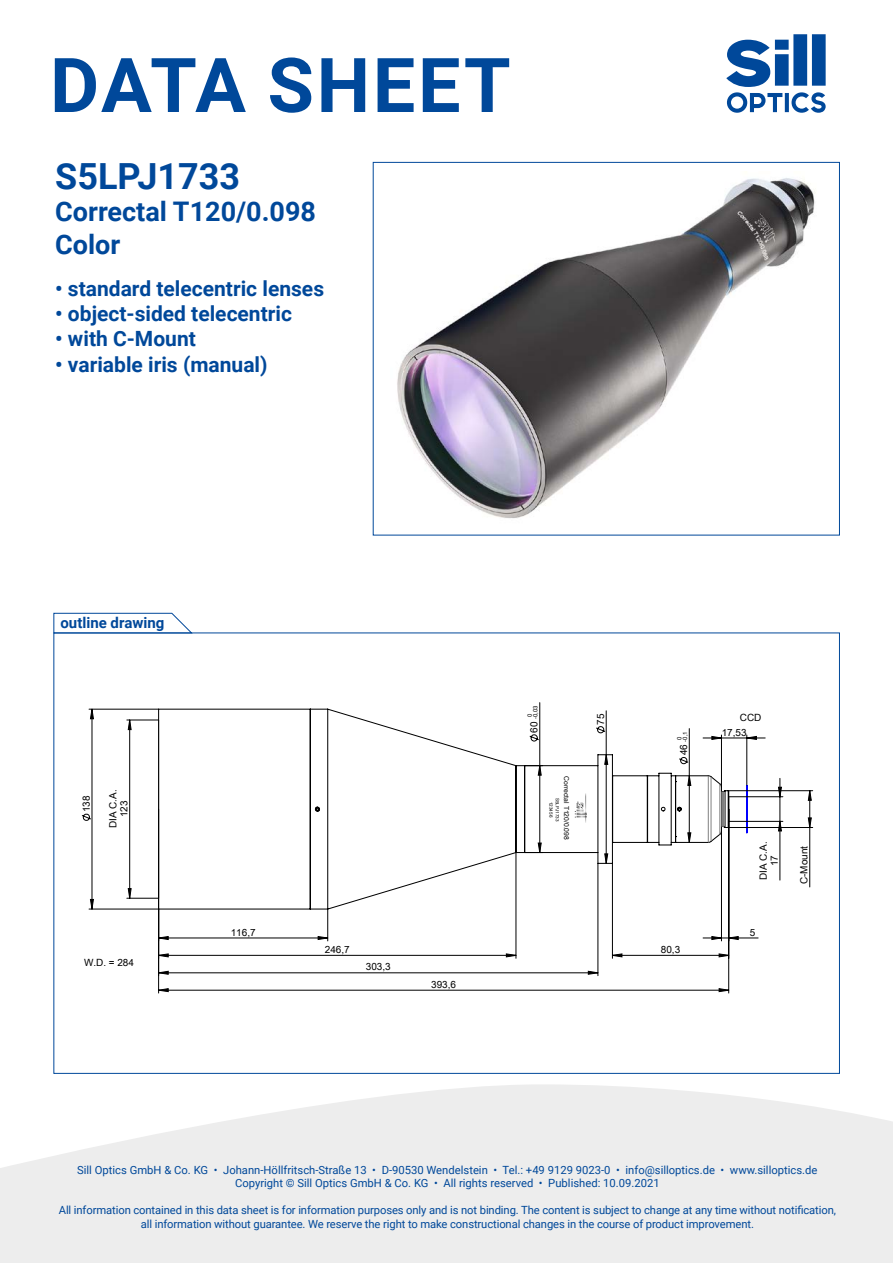
<style>
.page{position:relative;width:893px;height:1263px;background:#fff}
.page>*{position:absolute;margin:0;border:0;box-sizing:border-box;transform-origin:0 0}
.t1{font:700 75.6px "Roboto";letter-spacing:.035em;color:#00489a}
.t2{font:700 36px "Roboto";color:#00489a}
.t3{font:700 27px/32.4px "Roboto";color:#00489a}
.t4{font:700 21px "Roboto";color:#00489a}
.t5{font:700 15px "Roboto";color:#00489a}
.t6{font:11.25px/13.5px "Roboto";letter-spacing:-.01em;color:#00489a;text-align:center}
.t7{font:9.9px/11.1px "Arial";color:#000;text-align:center}
.t8{font:6.75px "Arial";color:#000}
.t9{font:6px/5.6px "Arial";color:#000}
.t10{font:4.65px/6.1px "Arial";color:#000;text-align:center}
.s1{font-size:6px}
</style>
<div class="page">
<svg style="left:0;top:1084px;width:893px;height:179px;background:#efefef"></svg>
<svg style="left:726px;top:34px;width:100px;height:79px"></svg>
<img style="left:397px;top:178px;width:419px;height:340px">
<svg style="left:81px;top:813px;width:9px;height:8px"></svg>
<hr style="left:728px;top:809px;width:1px;height:184px;background:#000">
<hr style="left:158px;top:809px;width:1px;height:184px;background:#000">
<hr style="left:89px;top:909px;width:70px;height:1px;background:#000">
<hr style="left:89px;top:709px;width:70px;height:1px;background:#000">
<hr style="left:539px;top:703px;width:1px;height:63px;background:#000">
<hr style="left:728px;top:827px;width:85px;height:1px;background:#000">
<hr style="left:728px;top:790px;width:85px;height:1px;background:#000">
<svg style="left:158px;top:937px;width:600px;height:55px"></svg>
<svg style="left:159px;top:910px;width:597px;height:64px"></svg>
<svg style="left:90px;top:709px;width:721px;height:200px"></svg>
<svg style="left:128px;top:720px;width:653px;height:178px"></svg>
<svg style="left:158px;top:708px;width:572px;height:202px"></svg>
<hr style="left:708px;top:776px;width:1px;height:66px;background:#808080">
<hr style="left:711px;top:777px;width:1px;height:64px;background:#808080">
<hr style="left:720px;top:784px;width:1px;height:50px;background:#808080">
<hr style="left:721px;top:792px;width:1px;height:34px;background:#808080">
<hr style="left:723px;top:792px;width:1px;height:34px;background:#808080">
<svg style="left:53px;top:612px;width:140px;height:22px"></svg>
<h1 class="t1" style="left:50px;top:32px;width:462px">DATA SHEET</h1>
<h2 class="t2" style="left:55px;top:151px;width:187px">S5LPJ1733</h2>
<h3 class="t3" style="left:55px;top:195px;width:262px">Correctal T120/0.098<br>Color</h3>
<h3 class="t4" style="left:55px;top:274px;width:270px">• standard telecentric lenses</h3>
<h3 class="t4" style="left:55px;top:299px;width:238px">• object-sided telecentric</h3>
<h3 class="t4" style="left:55px;top:324px;width:142px">• with C-Mount</h3>
<h3 class="t4" style="left:55px;top:349px;width:214px">• variable iris (manual)</h3>
<h3 class="t5" style="left:60px;top:613px;width:105px">outline drawing</h3>
<p class="t7" style="left:81px;top:812px;width:18px;rotate:-90deg">138</p>
<p class="t7" style="left:107px;top:828px;width:40px;rotate:-90deg">DIA C.A.<br>123</p>
<p class="t7" style="left:84px;top:957px;width:52px">W.D. = 284</p>
<p class="t7" style="left:231px;top:926px;width:26px">116,7</p>
<p class="t7" style="left:325px;top:944px;width:26px">246,7</p>
<p class="t7" style="left:366px;top:961px;width:26px">303,3</p>
<p class="t7" style="left:431px;top:978px;width:26px">393,6</p>
<p class="t9" style="left:527px;top:717px;width:13px;rotate:-90deg">0<br>0,03</p>
<p class="t7" style="left:528px;top:733px;width:17px;rotate:-90deg">60 <span class="s1">-</span></p>
<p class="t8" style="left:571px;top:776px;width:65px;rotate:90deg">Correctal T120/0.098</p>
<p class="t10" style="left:560px;top:798px;width:25px;rotate:90deg">S5LPJ1733<br>123456</p>
<p class="t7" style="left:595px;top:724px;width:13px;rotate:-90deg">75</p>
<p class="t9" style="left:676px;top:739px;width:10px;rotate:-90deg">0<br>0,1</p>
<p class="t7" style="left:678px;top:755px;width:17px;rotate:-90deg">46 <span class="s1">-</span></p>
<p class="t7" style="left:661px;top:944px;width:21px">80,3</p>
<p class="t7" style="left:740px;top:712px;width:23px">CCD</p>
<p class="t7" style="left:722px;top:726px;width:26px">17,53</p>
<p class="t7" style="left:757px;top:880px;width:40px;rotate:-90deg">DIA C.A.<br>17</p>
<p class="t7" style="left:798px;top:884px;width:40px;rotate:-90deg">C-Mount</p>
<p class="t7" style="left:750px;top:926px;width:7px">5</p>
<p class="t6" style="left:77px;top:1163px;width:742px">Sill Optics GmbH &amp; Co. KG • Johann-Höllfritsch-Straße 13 • D-90530 Wendelstein • Tel.: +49 9129 9023-0 • info@silloptics.de • www.silloptics.de<br>Copyright © Sill Optics GmbH &amp; Co. KG • All rights reserved • Published: 10.09.2021</p>
<p class="t6" style="left:59px;top:1203px;width:779px">All information contained in this data sheet is for information purposes only and is not binding. The content is subject to change at any time without notification, all information without guarantee. We reserve the right to make constructional changes in the course of product improvement.</p>
</div>
